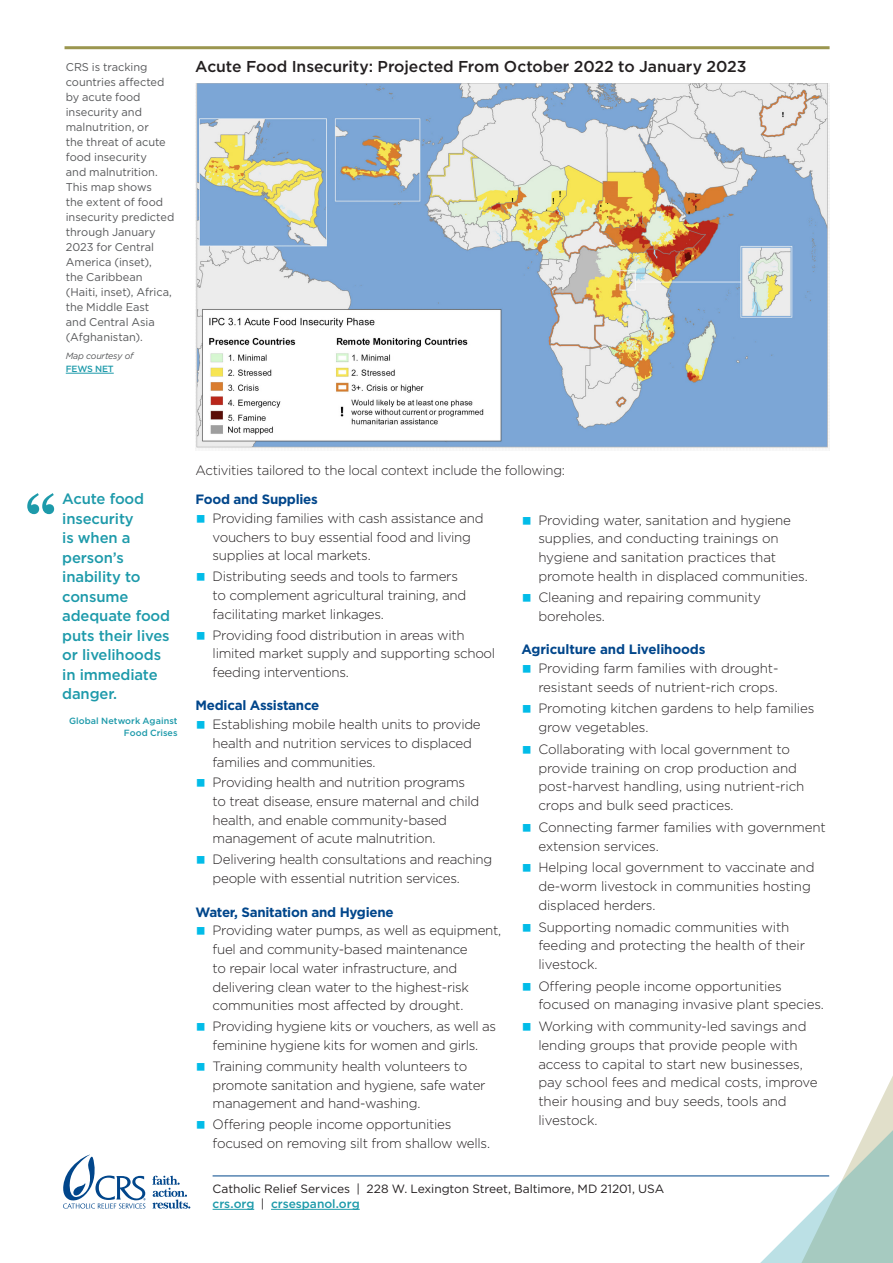
<style>
.page{position:relative;width:893px;height:1263px;background:#fff}
.page>*{position:absolute;margin:0;border:0;box-sizing:border-box;transform-origin:0 0}
.t1{font:700 67.5px "New Baskerville Std";color:#1d9aaa}
.t2{font:500 15.75px "Gotham";letter-spacing:-.005em;color:#231f20}
.t3{font:500 15px/19.5px "Gotham";letter-spacing:-.01em;color:#1d9aaa}
.Body_copy{font:300 13.5px/18.8px "Gotham";letter-spacing:-.02em;color:#231f20}
.Bold_blue{font:700 13.5px "Gotham";letter-spacing:-.02em;color:#01468b}
.CRS___Contact_info{font:12px/15px "Gotham";letter-spacing:-.005em;color:#231f20}
.Photo_caption{font:11.25px/15px "Gotham";color:#57585a}
.Pull_quote_byline{font:500 9px/12px "Gotham";letter-spacing:.005em;color:#1d9aaa;text-align:right}
.Photo_caption-2{font:italic 9px/13.5px "Gotham";letter-spacing:-.02em;color:#57585a}
.s1{font-weight:500;font-style:normal;color:#1d9aaa}
.s2{color:#02bce8}
.s3{font-weight:500;color:#1d9aaa}
</style>
<div class="page">
<svg style="left:596px;top:1076px;width:297px;height:187px"></svg>
<img style="left:196px;top:84px;width:633px;height:365px">
<hr style="left:65px;top:46px;width:765px;height:3px;background:#9b964f">
<hr style="left:66px;top:373px;width:48px;height:1px;background:#1d9aaa">
<hr style="left:213px;top:1176px;width:616px;height:1px;background:#01468b">
<hr style="left:213px;top:1209px;width:41px;height:1px;background:#1d9aaa">
<hr style="left:271px;top:1209px;width:89px;height:1px;background:#1d9aaa">
<svg style="left:63px;top:1154px;width:82px;height:54px"></svg>
<svg style="left:152px;top:1176px;width:38px;height:32px"></svg>
<p class="Photo_caption" style="left:66px;top:59px;width:110px">CRS is tracking countries affected by acute food insecurity and malnutrition, or<br>the threat of acute food insecurity<br>and malnutrition.<br>This map shows<br>the extent of food insecurity predicted through January<br>2023 for Central<br>America (inset),<br>the Caribbean (Haiti, inset), Africa, the Middle East<br>and Central Asia (Afghanistan).</p>
<p class="Photo_caption-2" style="left:66px;top:349px;width:69px">Map courtesy of<br><span class="s1">FEWS NET</span></p>
<h2 class="t2" style="left:195px;top:56px;width:553px">Acute Food Insecurity: Projected From October 2022 to January 2023</h2>
<p class="t1" style="left:24px;top:477px;width:35px">“</p>
<p class="t3" style="left:62px;top:489px;width:109px">Acute food insecurity<br>is when a person’s inability to consume adequate food puts their lives or livelihoods in immediate danger.</p>
<p class="Pull_quote_byline" style="left:69px;top:715px;width:110px">Global Network Against<br>Food Crises</p>
<p class="Body_copy" style="left:196px;top:460px;width:371px">Activities tailored to the local context include the following:</p>
<p class="Bold_blue" style="left:196px;top:490px;width:124px">Food and Supplies</p>
<p class="Body_copy" style="left:213px;top:508px;width:272px;text-indent:-17px"><span class="s2">○</span> Providing families with cash assistance and vouchers to buy essential food and living supplies at local markets.</p>
<p class="Body_copy" style="left:213px;top:567px;width:255px;text-indent:-17px"><span class="s2">○</span> Distributing seeds and tools to farmers to complement agricultural training, and facilitating market linkages.</p>
<p class="Body_copy" style="left:213px;top:625px;width:284px;text-indent:-17px"><span class="s2">○</span> Providing food distribution in areas with limited market supply and supporting school feeding interventions.</p>
<p class="Bold_blue" style="left:196px;top:697px;width:125px">Medical Assistance</p>
<p class="Body_copy" style="left:213px;top:714px;width:270px;text-indent:-17px"><span class="s2">○</span> Establishing mobile health units to provide health and nutrition services to displaced families and communities.</p>
<p class="Body_copy" style="left:213px;top:772px;width:268px;text-indent:-17px"><span class="s2">○</span> Providing health and nutrition programs to treat disease, ensure maternal and child health, and enable community-based management of acute malnutrition.</p>
<p class="Body_copy" style="left:213px;top:849px;width:281px;text-indent:-17px"><span class="s2">○</span> Delivering health consultations and reaching people with essential nutrition services.</p>
<p class="Bold_blue" style="left:196px;top:903px;width:200px">Water, Sanitation and Hygiene</p>
<p class="Body_copy" style="left:213px;top:921px;width:290px;text-indent:-17px"><span class="s2">○</span> Providing water pumps, as well as equipment, fuel and community-based maintenance<br>to repair local water infrastructure, and delivering clean water to the highest-risk communities most affected by drought.</p>
<p class="Body_copy" style="left:196px;top:1017px;width:302px;text-align:center"><span class="s2">○</span> Providing hygiene kits or vouchers, as well as feminine hygiene kits for women and girls.</p>
<p class="Body_copy" style="left:213px;top:1056px;width:274px;text-indent:-17px"><span class="s2">○</span> Training community health volunteers to promote sanitation and hygiene, safe water management and hand-washing.</p>
<p class="Body_copy" style="left:213px;top:1115px;width:279px;text-indent:-17px"><span class="s2">○</span> Offering people income opportunities focused on removing silt from shallow wells.</p>
<p class="Body_copy" style="left:538px;top:510px;width:271px;text-indent:-17px"><span class="s2">○</span> Providing water, sanitation and hygiene supplies, and conducting trainings on hygiene and sanitation practices that promote health in displaced communities.</p>
<p class="Body_copy" style="left:538px;top:587px;width:224px;text-indent:-17px"><span class="s2">○</span> Cleaning and repairing community boreholes.</p>
<p class="Bold_blue" style="left:521px;top:640px;width:186px">Agriculture and Livelihoods</p>
<p class="Body_copy" style="left:521px;top:658px;width:259px;text-align:right"><span class="s2">○</span> Providing farm families with drought&shy;resistant seeds of nutrient-rich crops.</p>
<p class="Body_copy" style="left:538px;top:699px;width:278px;text-indent:-17px"><span class="s2">○</span> Promoting kitchen gardens to help families grow vegetables.</p>
<p class="Body_copy" style="left:538px;top:739px;width:267px;text-indent:-17px"><span class="s2">○</span> Collaborating with local government to provide training on crop production and post-harvest handling, using nutrient-rich crops and bulk seed practices.</p>
<p class="Body_copy" style="left:538px;top:817px;width:289px;text-indent:-17px"><span class="s2">○</span> Connecting farmer families with government extension services.</p>
<p class="Body_copy" style="left:538px;top:858px;width:278px;text-indent:-17px"><span class="s2">○</span> Helping local government to vaccinate and de-worm livestock in communities hosting displaced herders.</p>
<p class="Body_copy" style="left:538px;top:917px;width:268px;text-indent:-17px"><span class="s2">○</span> Supporting nomadic communities with feeding and protecting the health of their livestock.</p>
<p class="Body_copy" style="left:538px;top:976px;width:287px;text-indent:-17px"><span class="s2">○</span> Offering people income opportunities focused on managing invasive plant species.</p>
<p class="Body_copy" style="left:538px;top:1017px;width:281px;text-indent:-17px"><span class="s2">○</span> Working with community-led savings and lending groups that provide people with access to capital to start new businesses, pay school fees and medical costs, improve their housing and buy seeds, tools and livestock.</p>
<p class="CRS___Contact_info" style="left:213px;top:1181px;width:453px">Catholic Relief Services | 228 W. Lexington Street, Baltimore, MD 21201, USA <span class="s3">crs.org</span> | <span class="s3">crsespanol.org</span></p>
</div>
